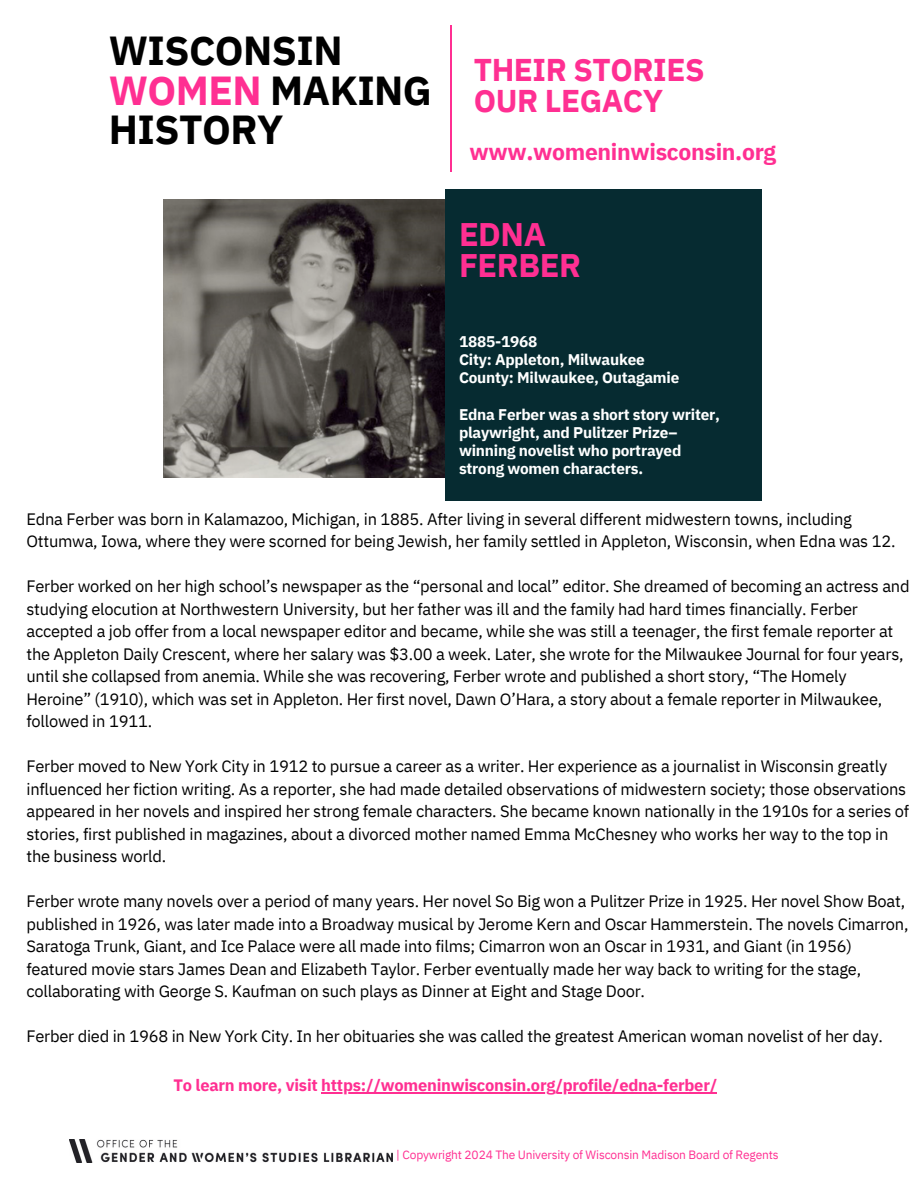
<style>
.page{position:relative;width:918px;height:1188px;background:#fff}
.page>*{position:absolute;margin:0;border:0;box-sizing:border-box;transform-origin:0 0}
.t1{font:700 40.5px/39.8px "IBM Plex Sans";letter-spacing:-.015em;color:#000}
.t2{font:700 32.55px/31.5px "IBM Plex Sans";letter-spacing:-.015em;color:#ff2f92}
.t3{font:700 31.35px/30.6px "IBM Plex Sans";letter-spacing:-.015em;color:#ff2f92}
.t4{font:700 22.95px "IBM Plex Sans";letter-spacing:-.015em;color:#ff2f92}
.t5{font:16.5px/22.5px "IBM Plex Sans";letter-spacing:-.015em;color:#000}
.t6{font:700 16.5px "IBM Plex Sans";letter-spacing:-.015em;color:#ff2f92}
.t7{font:700 15.45px/18.1px "IBM Plex Sans";letter-spacing:-.015em;color:#feffff}
.t8{font:12px "IBM Plex Sans";letter-spacing:-.015em;color:#ff2f92}
.s1{color:#ff2f92}
</style>
<div class="page">
<img style="left:164px;top:200px;width:281px;height:278px">
<div style="left:445px;top:189px;width:317px;height:311px;background:#062b31"></div>
<hr style="left:450px;top:26px;width:1px;height:146px;background:#ff2f92">
<img style="left:70px;top:1140px;width:322px;height:22px">
<hr style="left:321px;top:1092px;width:396px;height:1px;background:#ff2f92">
<h5 class="t1" style="left:109px;top:30px;width:325px">WISCONSIN<br><span class="s1">WOMEN</span> MAKING<br>HISTORY</h5>
<h4 class="t3" style="left:474px;top:54px;width:232px">THEIR STORIES<br>OUR LEGACY</h4>
<h5 class="t4" style="left:470px;top:137px;width:308px">www.womeninwisconsin.org</h5>
<h5 class="t2" style="left:459px;top:218px;width:124px">EDNA<br>FERBER</h5>
<h5 class="t7" style="left:459px;top:332px;width:222px">1885-1968<br>City: Appleton, Milwaukee<br>County: Milwaukee, Outagamie</h5>
<h5 class="t7" style="left:459px;top:405px;width:262px">Edna Ferber was a short story writer, playwright, and Pulitzer Prize– winning novelist who portrayed strong women characters.</h5>
<h3 class="t5" style="left:26px;top:507px;width:871px">Edna Ferber was born in Kalamazoo, Michigan, in 1885. After living in several different midwestern towns, including<br>Ottumwa, Iowa, where they were scorned for being Jewish, her family settled in Appleton, Wisconsin, when Edna was 12.</h3>
<h2 class="t5" style="left:26px;top:575px;width:885px">Ferber worked on her high school’s newspaper as the “personal and local” editor. She dreamed of becoming an actress and studying elocution at Northwestern University, but her father was ill and the family had hard times financially. Ferber accepted a job offer from a local newspaper editor and became, while she was still a teenager, the first female reporter at the Appleton Daily Crescent, where her salary was $3.00 a week. Later, she wrote for the Milwaukee Journal for four years, until she collapsed from anemia. While she was recovering, Ferber wrote and published a short story, “The Homely Heroine” (1910), which was set in Appleton. Her first novel, Dawn O’Hara, a story about a female reporter in Milwaukee, followed in 1911.</h2>
<h4 class="t5" style="left:26px;top:755px;width:884px">Ferber moved to New York City in 1912 to pursue a career as a writer. Her experience as a journalist in Wisconsin greatly influenced her fiction writing. As a reporter, she had made detailed observations of midwestern society; those observations appeared in her novels and inspired her strong female characters. She became known nationally in the 1910s for a series of stories, first published in magazines, about a divorced mother named Emma McChesney who works her way to the top in the business world.</h4>
<h4 class="t5" style="left:26px;top:890px;width:884px">Ferber wrote many novels over a period of many years. Her novel So Big won a Pulitzer Prize in 1925. Her novel Show Boat, published in 1926, was later made into a Broadway musical by Jerome Kern and Oscar Hammerstein. The novels Cimarron, Saratoga Trunk, Giant, and Ice Palace were all made into films; Cimarron won an Oscar in 1931, and Giant (in 1956) featured movie stars James Dean and Elizabeth Taylor. Ferber eventually made her way back to writing for the stage, collaborating with George S. Kaufman on such plays as Dinner at Eight and Stage Door.</h4>
<p class="t5" style="left:26px;top:1025px;width:858px">Ferber died in 1968 in New York City. In her obituaries she was called the greatest American woman novelist of her day.</p>
<p class="t6" style="left:173px;top:1074px;width:545px">To learn more, visit https://womeninwisconsin.org/profile/edna-ferber/</p>
<p class="t8" style="left:396px;top:1146px;width:384px">| Copywright 2024 The University of Wisconsin Madison Board of Regents</p>
</div>
